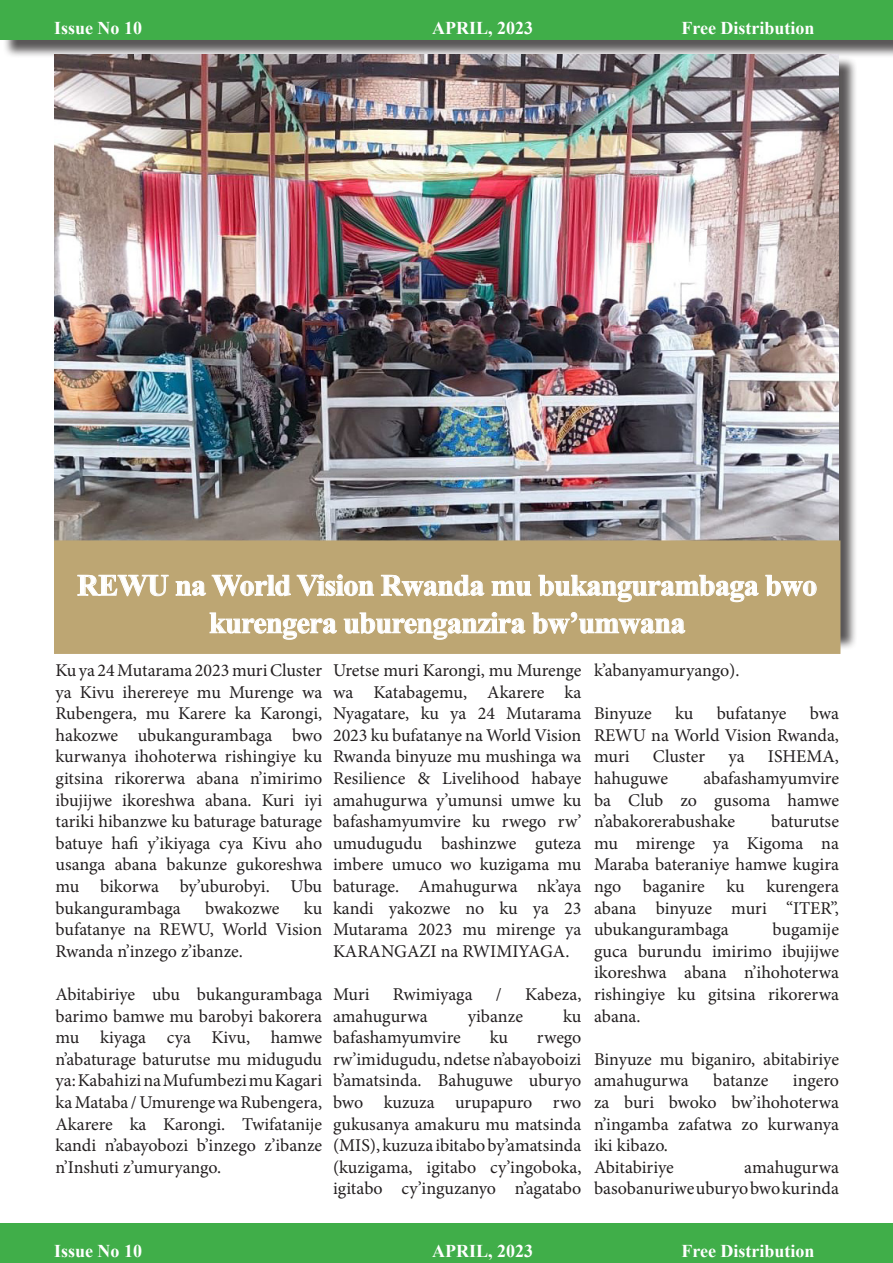
<style>
.page{position:relative;width:893px;height:1263px;background:#fff}
.page>*{position:absolute;margin:0;border:0;box-sizing:border-box;transform-origin:0 0}
.t1{font:700 30px/37.5px "Times New Roman";letter-spacing:-.02em;color:#fff;text-align:center}
.t2{font:18px/21.6px "Minion Pro";letter-spacing:-.005em;color:#231f20;text-align:justify}
.t3{font:700 18px "Times New Roman";color:#fff}
</style>
<div class="page">
<div style="left:2px;top:2px;width:891px;height:56px;background:#231f20;opacity:.75"></div>
<div style="left:0;top:0;width:893px;height:40px;background:#40ae49"></div>
<div style="left:0;top:1223px;width:893px;height:40px;background:#40ae49"></div>
<div style="left:56px;top:56px;width:802px;height:594px;background:#231f20;opacity:.75"></div>
<img style="left:54px;top:54px;width:785px;height:486px">
<div style="left:55px;top:541px;width:785px;height:112px;background:#bda673"></div>
<svg style="left:77px;top:575px;width:92px;height:21px"></svg>
<svg style="left:175px;top:574px;width:199px;height:22px"></svg>
<svg style="left:381px;top:575px;width:104px;height:21px"></svg>
<svg style="left:491px;top:580px;width:41px;height:16px"></svg>
<svg style="left:538px;top:575px;width:221px;height:27px"></svg>
<svg style="left:765px;top:575px;width:52px;height:21px"></svg>
<svg style="left:209px;top:612px;width:128px;height:28px"></svg>
<svg style="left:343px;top:612px;width:183px;height:28px"></svg>
<svg style="left:532px;top:612px;width:154px;height:22px"></svg>
<div style="left:54px;top:540px;width:786px;height:114px;border:2px solid #bda673"></div>
<p class="t3" style="left:54px;top:15px;width:90px">Issue No 10</p>
<p class="t3" style="left:432px;top:15px;width:102px">APRIL, 2023</p>
<p class="t3" style="left:681px;top:15px;width:135px">Free Distribution</p>
<p class="t1" style="left:77px;top:566px;width:741px">REWU na World Vision Rwanda mu bukangurambaga bwo kurengera uburenganzira bw’umwana</p>
<p class="t2" style="left:56px;top:659px;width:268px">Ku ya 24 Mutarama 2023 muri Cluster ya Kivu iherereye mu Murenge wa Rubengera, mu Karere ka Karongi, hakozwe ubukangurambaga bwo kurwanya ihohoterwa rishingiye ku gitsina rikorerwa abana n’imirimo ibujijwe ikoreshwa abana. Kuri iyi tariki hibanzwe ku baturage baturage batuye hafi y’ikiyaga cya Kivu aho usanga abana bakunze gukoreshwa mu bikorwa by’uburobyi. Ubu bukangurambaga</p>
<p class="t2" style="left:594px;top:659px;width:147px">k’abanyamuryango).</p>
<p class="t2" style="left:594px;top:703px;width:59px">Binyuze</p>
<p class="t2" style="left:675px;top:703px;width:20px">ku</p>
<p class="t2" style="left:717px;top:703px;width:71px">bufatanye</p>
<p class="t2" style="left:333px;top:659px;width:250px">Uretse muri Karongi, mu Murenge wa Katabagemu, Akarere ka Nyagatare, ku ya 24 Mutarama 2023 ku bufatanye na World Vision Rwanda binyuze mu mushinga wa Resilience &amp; Livelihood habaye amahugurwa y’umunsi umwe ku bafashamyumvire ku rwego rw’ umudugudu bashinzwe guteza imbere umuco wo kuzigama mu baturage. Amahugurwa nk’aya kandi yakozwe no ku ya 23<br>Mutarama 2023 mu mirenge ya KARANGAZI na RWIMIYAGA.</p>
<p class="t2" style="left:333px;top:983px;width:38px">Muri</p>
<p class="t2" style="left:393px;top:983px;width:81px">Rwimiyaga</p>
<p class="t2" style="left:496px;top:983px;width:7px">/</p>
<p class="t2" style="left:525px;top:983px;width:58px">Kabeza,</p>
<p class="t2" style="left:333px;top:1005px;width:96px">amahugurwa</p>
<p class="t2" style="left:468px;top:1005px;width:57px">yibanze</p>
<p class="t2" style="left:563px;top:1005px;width:20px">ku</p>
<p class="t2" style="left:333px;top:1027px;width:129px">bafashamyumvire</p>
<p class="t2" style="left:490px;top:1027px;width:20px">ku</p>
<p class="t2" style="left:594px;top:703px;width:246px;text-indent:216px">bwa REWU na World Vision Rwanda, muri</p>
<p class="t2" style="left:653px;top:746px;width:54px">Cluster</p>
<p class="t2" style="left:728px;top:746px;width:18px">ya</p>
<p class="t2" style="left:768px;top:746px;width:73px">ISHEMA,</p>
<p class="t2" style="left:594px;top:767px;width:76px">hahuguwe</p>
<p class="t2" style="left:594px;top:767px;width:246px;text-indent:109px">abafashamyumvire ba Club zo gusoma hamwe n’abakorerabushake</p>
<p class="t2" style="left:594px;top:811px;width:246px;text-indent:177px">baturutse mu mirenge ya Kigoma na Maraba bateraniye hamwe kugira ngo baganire ku kurengera abana binyuze muri “ITER”, ubukangurambaga</p>
<p class="t2" style="left:56px;top:897px;width:268px;text-indent:248px">ku bufatanye na REWU, World Vision Rwanda n’inzego z’ibanze.</p>
<p class="t2" style="left:56px;top:983px;width:268px">Abitabiriye ubu bukangurambaga barimo bamwe mu barobyi bakorera mu kiyaga cya Kivu, hamwe n’abaturage baturutse mu midugudu ya: Kabahizi na Mufumbezi mu Kagari ka Mataba / Umurenge wa Rubengera, Akarere ka Karongi. Twifatanije kandi n’abayobozi b’inzego z’ibanze n’Inshuti z’umuryango.</p>
<p class="t2" style="left:205px;top:897px;width:76px">bwakozwe</p>
<p class="t2" style="left:594px;top:919px;width:246px;text-indent:179px">bugamije guca burundu imirimo ibujijwe ikoreshwa abana n’ihohoterwa rishingiye ku gitsina rikorerwa abana.</p>
<p class="t2" style="left:594px;top:1048px;width:246px">Binyuze mu biganiro, abitabiriye amahugurwa</p>
<p class="t2" style="left:333px;top:1027px;width:250px;text-indent:204px">rwego rw’imidugudu, ndetse n’abayoboizi b’amatsinda. Bahuguwe uburyo bwo kuzuza urupapuro rwo gukusanya amakuru mu matsinda (MIS), kuzuza ibitabo by’amatsinda (kuzigama, igitabo cy’ingoboka, igitabo cy’inguzanyo n’agatabo</p>
<p class="t2" style="left:713px;top:1070px;width:57px">batanze</p>
<p class="t2" style="left:594px;top:1070px;width:246px;text-indent:199px">ingero za buri bwoko bw’ihohoterwa n’ingamba zafatwa zo kurwanya iki kibazo.</p>
<p class="t2" style="left:594px;top:1156px;width:81px">Abitabiriye</p>
<p class="t2" style="left:594px;top:1156px;width:246px;text-align:right">amahugurwa<br>basobanuriwe uburyo bwo kurinda</p>
<p class="t3" style="left:54px;top:1238px;width:90px">Issue No 10</p>
<p class="t3" style="left:432px;top:1238px;width:102px">APRIL, 2023</p>
<p class="t3" style="left:681px;top:1238px;width:135px">Free Distribution</p>
</div>
